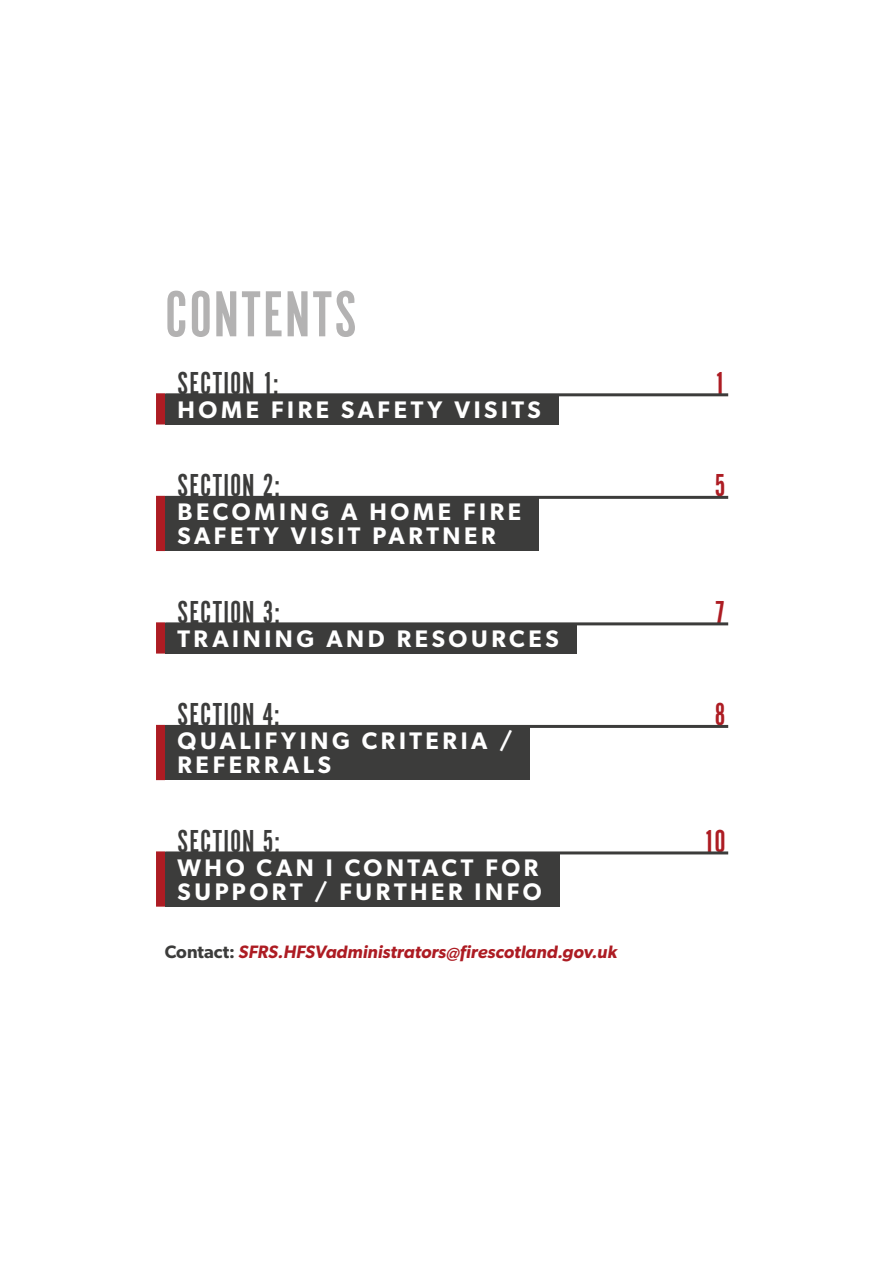
<style>
.page{position:relative;width:893px;height:1263px;background:#fff}
.page>*{position:absolute;margin:0;border:0;box-sizing:border-box;transform-origin:0 0}
.t1{font:67.5px "Alternate Got No 1 D";letter-spacing:.035em;color:#b3b2b2}
.t2{font:33px "Alternate Got No 1 D";letter-spacing:.035em;color:#3c3c3b}
.t3{font:33px "Alternate Got No 1 D";color:#ad1c23}
.t4{font:600 24px/24px "Gibson";letter-spacing:.15em;color:#fff}
.t5{font:italic 600 18px "Gibson";letter-spacing:.005em;color:#ad1c23}
.s1{font-style:normal;color:#3c3c3b}
</style>
<div class="page">
<div style="left:165px;top:394px;width:394px;height:30px;background:#3c3c3b"></div>
<div style="left:156px;top:393px;width:9px;height:31px;background:#ad1c23"></div>
<hr style="left:165px;top:393px;width:563px;height:3px;background:#3c3c3b">
<div style="left:165px;top:497px;width:374px;height:54px;background:#3c3c3b"></div>
<div style="left:156px;top:496px;width:9px;height:55px;background:#ad1c23"></div>
<hr style="left:165px;top:496px;width:563px;height:3px;background:#3c3c3b">
<div style="left:165px;top:623px;width:411px;height:31px;background:#3c3c3b"></div>
<div style="left:156px;top:622px;width:9px;height:32px;background:#ad1c23"></div>
<hr style="left:165px;top:622px;width:563px;height:3px;background:#3c3c3b">
<div style="left:165px;top:726px;width:365px;height:54px;background:#3c3c3b"></div>
<div style="left:156px;top:725px;width:9px;height:55px;background:#ad1c23"></div>
<hr style="left:165px;top:725px;width:563px;height:3px;background:#3c3c3b">
<div style="left:165px;top:852px;width:394px;height:55px;background:#3c3c3b"></div>
<div style="left:156px;top:851px;width:9px;height:56px;background:#ad1c23"></div>
<hr style="left:165px;top:851px;width:563px;height:3px;background:#3c3c3b">
<h1 class="t1" style="left:165px;top:278px;width:193px">CONTENTS</h1>
<h2 class="t2" style="left:178px;top:365px;width:103px">SECTION 1:</h2>
<h2 class="t3" style="left:715px;top:365px;width:13px">1</h2>
<p class="t4" style="left:178px;top:397px;width:365px">HOME FIRE SAFETY VISITS</p>
<h2 class="t2" style="left:178px;top:468px;width:104px">SECTION 2:</h2>
<h2 class="t3" style="left:715px;top:468px;width:13px">5</h2>
<p class="t4" style="left:178px;top:499px;width:345px">BECOMING A HOME FIRE<br>SAFETY VISIT PARTNER</p>
<h2 class="t2" style="left:178px;top:594px;width:104px">SECTION 3:</h2>
<h2 class="t3" style="left:715px;top:594px;width:13px">7</h2>
<p class="t4" style="left:178px;top:626px;width:383px">TRAINING AND RESOURCES</p>
<h2 class="t2" style="left:178px;top:697px;width:104px">SECTION 4:</h2>
<h2 class="t3" style="left:715px;top:697px;width:13px">8</h2>
<p class="t4" style="left:178px;top:728px;width:336px">QUALIFYING CRITERIA /<br>REFERRALS</p>
<h2 class="t2" style="left:178px;top:823px;width:104px">SECTION 5:</h2>
<h2 class="t3" style="left:704px;top:823px;width:24px">10</h2>
<p class="t4" style="left:178px;top:855px;width:366px">WHO CAN I CONTACT FOR<br>SUPPORT / FURTHER INFO</p>
<p class="t5" style="left:165px;top:941px;width:454px"><span class="s1">Contact:</span> SFRS.HFSVadministrators@firescotland.gov.uk</p>
</div>
